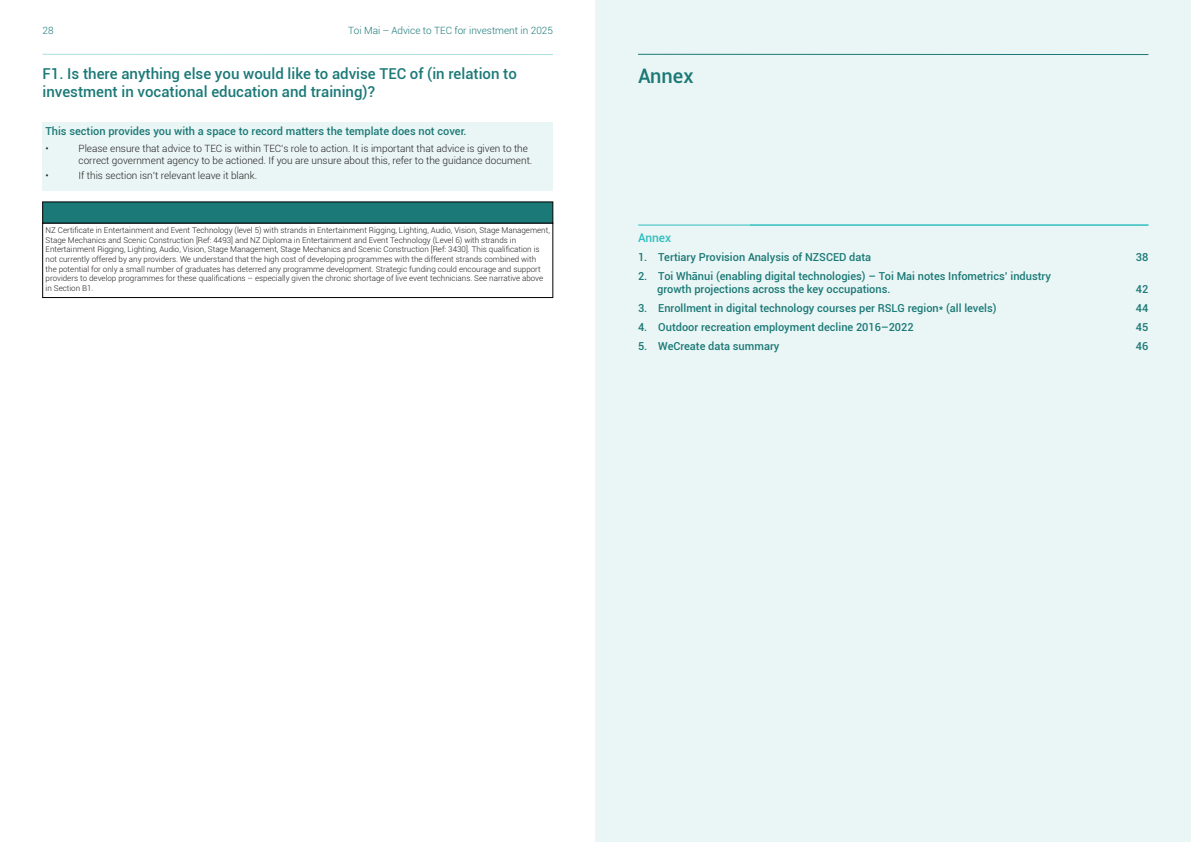
<style>
.page{position:relative;width:1191px;height:842px;background:#fff}
.page>*{position:absolute;margin:0;border:0;box-sizing:border-box;transform-origin:0 0}
.t1{font:500 20px "Roboto";color:#1b7977}
.t2{font:500 15px/18px "Roboto";color:#1b7977}
.Paragraph_Style_2{font:500 12px "Roboto";color:#31bec0}
.Table_text{font:500 11px/13.2px "Roboto";color:#1b7977}
.Table_text-2{font:300 10px/12px "Roboto";color:#231f20}
.t3{font:300 10px "Roboto";color:#1b7977}
.Paragraph_Style_1{font:300 8px/9.6px "Roboto";color:#231f20}
</style>
<div class="page">
<div style="left:43px;top:223px;width:510px;height:75px;border:1px solid #000"></div>
<div style="left:43px;top:202px;width:510px;height:21px;background:#1b7977"></div>
<div style="left:43px;top:122px;width:510px;height:69px;background:#eaf6f5"></div>
<hr style="left:43px;top:54px;width:510px;height:1px;background:#addedf">
<div style="left:595px;top:0;width:596px;height:842px;background:#eaf6f5"></div>
<hr style="left:638px;top:225px;width:510px;height:1px;background:#31bec0">
<hr style="left:638px;top:54px;width:510px;height:1px;background:#1b7977">
<p class="t3" style="left:43px;top:24px;width:13px">28</p>
<p class="t3" style="left:348px;top:24px;width:206px">Toi Mai – Advice to TEC for investment in 2025</p>
<p class="t2" style="left:43px;top:65px;width:476px">F1. Is there anything else you would like to advise TEC of (in relation to investment in vocational education and training)?</p>
<p class="Table_text" style="left:45px;top:124px;width:423px">This section provides you with a space to record matters the template does not cover.</p>
<p class="Table_text-2" style="left:45px;top:142px;width:5px">•</p>
<p class="Table_text-2" style="left:79px;top:142px;width:455px">Please ensure that advice to TEC is within TEC’s role to action. It is important that advice is given to the correct government agency to be actioned. If you are unsure about this, refer to the guidance document.</p>
<p class="Table_text-2" style="left:45px;top:169px;width:5px">•</p>
<p class="Table_text-2" style="left:79px;top:169px;width:180px">If this section isn’t relevant leave it blank.</p>
<p class="Paragraph_Style_1" style="left:46px;top:225px;width:506px">NZ Certificate in Entertainment and Event Technology (level 5) with strands in Entertainment Rigging, Lighting, Audio, Vision, Stage Management, Stage Mechanics and Scenic Construction [Ref: 4493] and NZ Diploma in Entertainment and Event Technology (Level 6) with strands in Entertainment Rigging, Lighting, Audio, Vision, Stage Management, Stage Mechanics and Scenic Construction [Ref: 3430]. This qualification is not currently offered by any providers. We understand that the high cost of developing programmes with the different strands combined with<br>the potential for only a small number of graduates has deterred any programme development. Strategic funding could encourage and support providers to develop programmes for these qualifications – especially given the chronic shortage of live event technicians. See narrative above in Section B1.</p>
<p class="t1" style="left:638px;top:62px;width:57px">Annex</p>
<p class="Paragraph_Style_2" style="left:638px;top:230px;width:35px">Annex</p>
<p class="Table_text" style="left:638px;top:250px;width:235px">1. Tertiary Provision Analysis of NZSCED data</p>
<p class="Table_text" style="left:657px;top:269px;width:395px;text-indent:-19px">2. Toi Whānui (enabling digital technologies) – Toi Mai notes Infometrics’ industry growth projections across the key occupations.</p>
<p class="Table_text" style="left:638px;top:301px;width:360px">3. Enrollment in digital technology courses per RSLG region* (all levels)</p>
<p class="Table_text" style="left:638px;top:320px;width:277px">4. Outdoor recreation employment decline 2016–2022</p>
<p class="Table_text" style="left:638px;top:339px;width:143px">5. WeCreate data summary</p>
<p class="Table_text" style="left:1136px;top:250px;width:14px">38</p>
<p class="Table_text" style="left:1136px;top:282px;width:14px">42</p>
<p class="Table_text" style="left:1136px;top:301px;width:14px">44</p>
<p class="Table_text" style="left:1136px;top:320px;width:14px">45</p>
<p class="Table_text" style="left:1136px;top:339px;width:14px">46</p>
</div>
